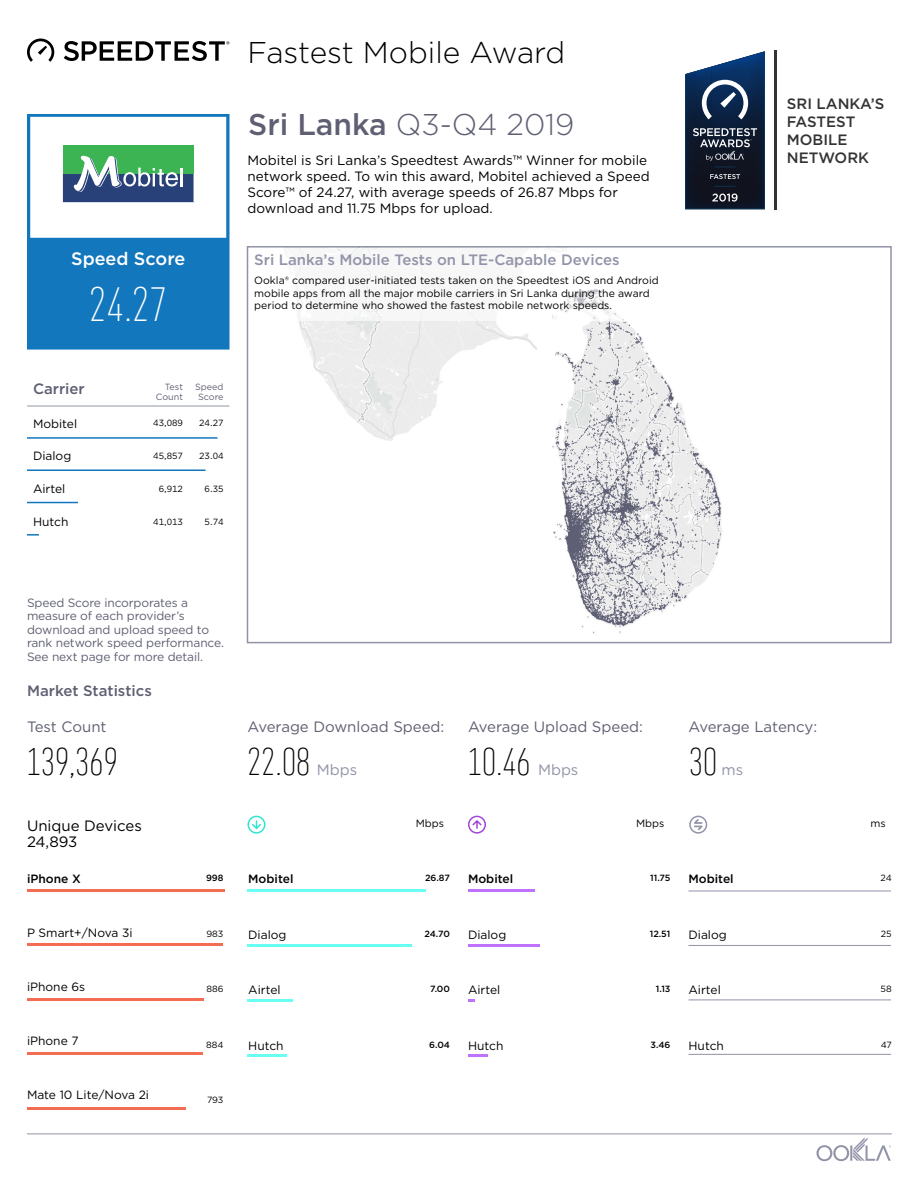
<style>
.page{position:relative;width:918px;height:1188px;background:#fff}
.page>*{position:absolute;margin:0;border:0;box-sizing:border-box;transform-origin:0 0}
.t1{font:45px "Gauge Mono";color:#fff}
.t2{font:36px "Gauge Mono";color:#000}
.t3{font:300 30px "Gotham";color:#000}
.t4{font:300 30px "Gotham";color:#5e5f72}
.t5{font:500 18px "Gotham";color:#fff}
.t6{font:15px "Gotham";color:#5e5f72}
.t7{font:500 15px "Gotham";color:#9193a8}
.t8{font:500 15px "Gotham";color:#333}
.t9{font:500 15px "Gotham";color:#5e5f72}
.t10{font:15px "Gotham";color:#000}
.t11{font:15px "Gotham";color:#9193a8}
.t12{font:13.5px/16.2px "Gotham";color:#000}
.t13{font:12px/13.5px "Gotham";letter-spacing:-.01em;color:#5e5f72}
.t14{font:12px "Gotham";color:#000}
.t15{font:500 12px "Gotham";color:#000}
.t16{font:10.5px/12.6px "Gotham";color:#000}
.t17{font:9px "Gotham";color:#000}
.t18{font:500 9px "Gotham";color:#000}
.t19{font:9px/10.8px "Gotham";color:#5e5f72;text-align:center}
.s1{font-weight:500}
</style>
<div class="page">
<hr style="left:468px;top:889px;width:67px;height:3px;background:#bf71ff">
<hr style="left:468px;top:944px;width:71px;height:3px;background:#bf71ff">
<svg style="left:468px;top:999px;width:6px;height:3px"></svg>
<hr style="left:468px;top:1054px;width:20px;height:3px;background:#bf71ff">
<hr style="left:248px;top:889px;width:178px;height:3px;background:#6afff3">
<hr style="left:248px;top:944px;width:164px;height:3px;background:#6afff3">
<hr style="left:248px;top:999px;width:45px;height:3px;background:#6afff3">
<hr style="left:248px;top:1054px;width:39px;height:3px;background:#6afff3">
<hr style="left:27px;top:889px;width:198px;height:3px;background:#f36d52">
<hr style="left:27px;top:943px;width:196px;height:3px;background:#f36d52">
<hr style="left:27px;top:998px;width:177px;height:3px;background:#f36d52">
<hr style="left:27px;top:1053px;width:176px;height:2px;background:#f36d52">
<hr style="left:27px;top:1107px;width:159px;height:3px;background:#f36d52">
<img style="left:298px;top:321px;width:424px;height:313px">
<div style="left:247px;top:246px;width:645px;height:397px;border:2px solid #9193a8"></div>
<svg style="left:685px;top:51px;width:80px;height:158px;background:#33435a"></svg>
<div style="left:250px;top:249px;width:422px;height:72px;background:#f8f8f8"></div>
<svg style="left:248px;top:816px;width:18px;height:18px"></svg>
<svg style="left:468px;top:816px;width:18px;height:18px"></svg>
<svg style="left:689px;top:816px;width:18px;height:18px"></svg>
<hr style="left:688px;top:891px;width:203px;height:1px;background:#9193a8">
<hr style="left:688px;top:945px;width:203px;height:1px;background:#9193a8">
<hr style="left:688px;top:1000px;width:203px;height:1px;background:#9193a8">
<hr style="left:688px;top:1054px;width:203px;height:1px;background:#9193a8">
<hr style="left:27px;top:406px;width:203px;height:1px;background:#9194a8">
<hr style="left:27px;top:469px;width:179px;height:2px;background:#1377bd">
<hr style="left:27px;top:502px;width:51px;height:1px;background:#1377bd">
<svg style="left:27px;top:534px;width:12px;height:2px"></svg>
<hr style="left:27px;top:1134px;width:865px;height:1px;background:#9193a8">
<svg style="left:27px;top:114px;width:203px;height:236px;fill:#1377bd"></svg>
<svg style="left:27px;top:39px;width:27px;height:23px"></svg>
<svg style="left:64px;top:41px;width:165px;height:20px"></svg>
<svg style="left:816px;top:1137px;width:75px;height:24px"></svg>
<hr style="left:27px;top:437px;width:191px;height:2px;background:#1377bd">
<svg style="left:62px;top:144px;width:132px;height:59px"></svg>
<div style="left:63px;top:145px;width:131px;height:29px;background:#3cb453"></div>
<svg style="left:63px;top:155px;width:131px;height:47px"></svg>
<hr style="left:775px;top:51px;width:2px;height:159px;background:#333">
<p class="t5" style="left:71px;top:246px;width:116px">Speed Score</p>
<p class="t1" style="left:89px;top:287px;width:80px">24.27</p>
<p class="t9" style="left:33px;top:379px;width:53px">Carrier</p>
<p class="t19" style="left:165px;top:381px;width:20px">Test</p>
<p class="t19" style="left:156px;top:392px;width:29px">Count</p>
<p class="t19" style="left:195px;top:381px;width:30px">Speed<br>Score</p>
<p class="t14" style="left:33px;top:416px;width:46px">Mobitel</p>
<p class="t17" style="left:153px;top:417px;width:31px">43,089</p>
<p class="t17" style="left:199px;top:417px;width:26px">24.27</p>
<p class="t14" style="left:33px;top:448px;width:40px">Dialog</p>
<p class="t17" style="left:153px;top:450px;width:31px">45,857</p>
<p class="t17" style="left:199px;top:450px;width:26px">23.04</p>
<p class="t14" style="left:33px;top:481px;width:34px">Airtel</p>
<p class="t17" style="left:159px;top:483px;width:26px">6,912</p>
<p class="t17" style="left:205px;top:483px;width:20px">6.35</p>
<p class="t14" style="left:33px;top:514px;width:37px">Hutch</p>
<p class="t17" style="left:153px;top:516px;width:31px">41,013</p>
<p class="t17" style="left:205px;top:516px;width:20px">5.74</p>
<p class="t3" style="left:248px;top:33px;width:319px">Fastest Mobile Award</p>
<p class="t4" style="left:248px;top:105px;width:328px"><span class="s1">Sri Lanka</span> Q3-Q4 2019</p>
<p class="t12" style="left:248px;top:152px;width:404px">Mobitel is Sri Lanka’s Speedtest Awards™ Winner for mobile network speed. To win this award, Mobitel achieved a Speed Score™ of 24.27, with average speeds of 26.87 Mbps for download and 11.75 Mbps for upload.</p>
<p class="t7" style="left:254px;top:250px;width:367px">Sri Lanka’s Mobile Tests on LTE-Capable Devices</p>
<p class="t16" style="left:254px;top:274px;width:406px">Ookla® compared user-initiated tests taken on the Speedtest iOS and Android mobile apps from all the major mobile carriers in Sri Lanka during the award period to determine who showed the fastest mobile network speeds.</p>
<p class="t13" style="left:27px;top:595px;width:198px">Speed Score incorporates a measure of each provider’s download and upload speed to rank network speed performance.</p>
<p class="t13" style="left:27px;top:649px;width:178px">See next page for more detail.</p>
<p class="t9" style="left:27px;top:681px;width:126px">Market Statistics</p>
<p class="t8" style="left:787px;top:94px;width:99px">SRI LANKA’S</p>
<p class="t8" style="left:787px;top:112px;width:70px">FASTEST</p>
<p class="t8" style="left:787px;top:130px;width:62px">MOBILE</p>
<p class="t8" style="left:787px;top:148px;width:84px">NETWORK</p>
<p class="t6" style="left:248px;top:717px;width:198px">Average Download Speed:</p>
<p class="t11" style="left:317px;top:761px;width:42px">Mbps</p>
<p class="t11" style="left:538px;top:761px;width:42px">Mbps</p>
<p class="t11" style="left:722px;top:761px;width:23px">ms</p>
<p class="t6" style="left:468px;top:717px;width:177px">Average Upload Speed:</p>
<p class="t6" style="left:688px;top:717px;width:130px">Average Latency:</p>
<p class="t6" style="left:27px;top:717px;width:81px">Test Count</p>
<p class="t2" style="left:27px;top:748px;width:92px">139,369</p>
<p class="t2" style="left:248px;top:748px;width:64px">22.08</p>
<p class="t2" style="left:468px;top:748px;width:64px">10.46</p>
<p class="t2" style="left:689px;top:748px;width:30px">30</p>
<p class="t10" style="left:27px;top:816px;width:116px">Unique Devices</p>
<p class="t16" style="left:416px;top:817px;width:30px">Mbps</p>
<p class="t16" style="left:636px;top:817px;width:30px">Mbps</p>
<p class="t16" style="left:871px;top:817px;width:17px">ms</p>
<p class="t10" style="left:27px;top:832px;width:52px">24,893</p>
<p class="t15" style="left:27px;top:871px;width:55px">iPhone X</p>
<p class="t18" style="left:206px;top:872px;width:19px">998</p>
<p class="t15" style="left:248px;top:871px;width:47px">Mobitel</p>
<p class="t18" style="left:425px;top:872px;width:26px">26.87</p>
<p class="t15" style="left:468px;top:871px;width:47px">Mobitel</p>
<p class="t18" style="left:650px;top:872px;width:22px">11.75</p>
<p class="t15" style="left:688px;top:871px;width:47px">Mobitel</p>
<p class="t17" style="left:881px;top:872px;width:13px">24</p>
<p class="t14" style="left:27px;top:926px;width:107px">P Smart+/Nova 3i</p>
<p class="t17" style="left:206px;top:928px;width:19px">983</p>
<p class="t14" style="left:248px;top:927px;width:40px">Dialog</p>
<p class="t18" style="left:424px;top:927px;width:27px">24.70</p>
<p class="t14" style="left:468px;top:927px;width:40px">Dialog</p>
<p class="t18" style="left:650px;top:927px;width:22px">12.51</p>
<p class="t14" style="left:688px;top:927px;width:40px">Dialog</p>
<p class="t17" style="left:881px;top:928px;width:12px">25</p>
<p class="t14" style="left:27px;top:980px;width:60px">iPhone 6s</p>
<p class="t17" style="left:206px;top:983px;width:19px">886</p>
<p class="t14" style="left:248px;top:983px;width:34px">Airtel</p>
<p class="t18" style="left:430px;top:983px;width:21px">7.00</p>
<p class="t14" style="left:468px;top:983px;width:34px">Airtel</p>
<p class="t18" style="left:656px;top:983px;width:16px">1.13</p>
<p class="t14" style="left:688px;top:983px;width:34px">Airtel</p>
<p class="t17" style="left:881px;top:983px;width:13px">58</p>
<p class="t14" style="left:27px;top:1034px;width:53px">iPhone 7</p>
<p class="t17" style="left:206px;top:1039px;width:19px">884</p>
<p class="t14" style="left:248px;top:1038px;width:37px">Hutch</p>
<p class="t18" style="left:429px;top:1038px;width:22px">6.04</p>
<p class="t14" style="left:468px;top:1038px;width:37px">Hutch</p>
<p class="t18" style="left:650px;top:1038px;width:22px">3.46</p>
<p class="t14" style="left:688px;top:1038px;width:37px">Hutch</p>
<p class="t17" style="left:881px;top:1039px;width:13px">47</p>
<p class="t14" style="left:27px;top:1088px;width:124px">Mate 10 Lite/Nova 2i</p>
<p class="t17" style="left:207px;top:1094px;width:18px">793</p>
</div>
